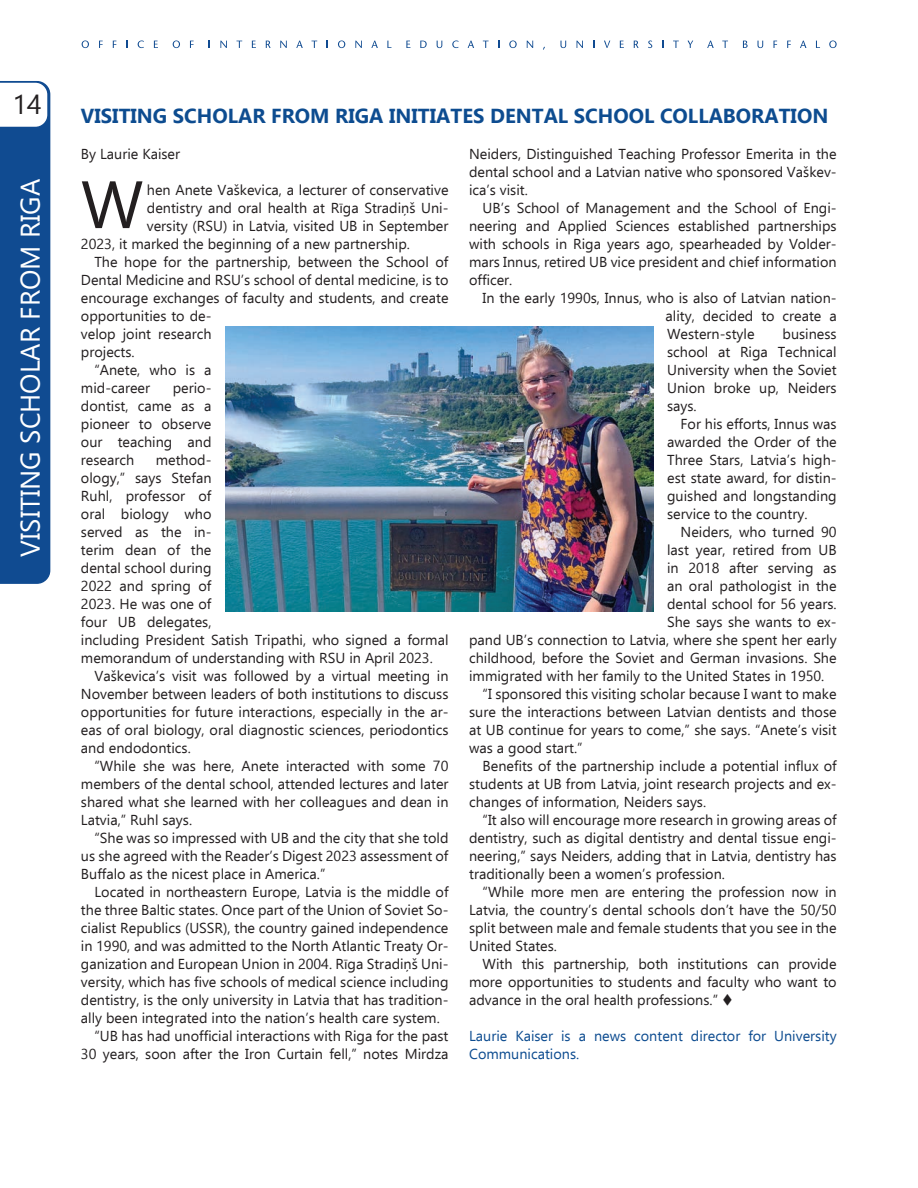
<style>
.page{position:relative;width:918px;height:1188px;background:#fff}
.page>*{position:absolute;margin:0;border:0;box-sizing:border-box;transform-origin:0 0}
.t1{font:66.75px "Ebrima";color:#231f20}
.t2{font:27px "Ebrima";color:#fff}
.t3{font:27px "Ebrima";color:#231f20}
.t4{font:700 20.25px "Ebrima";color:#0d4c90}
.t5{font:14.4px/18px "Ebrima";color:#231f20;text-align:justify}
.t6{font:14.4px/18px "Ebrima";color:#0d4c90}
</style>
<div class="page">
<svg style="left:0;top:81px;width:51px;height:503px;background:#23599a"></svg>
<svg style="left:82px;top:40px;width:7px;height:8px"></svg>
<svg style="left:99px;top:41px;width:4px;height:7px"></svg>
<svg style="left:138px;top:40px;width:6px;height:8px"></svg>
<svg style="left:154px;top:41px;width:4px;height:7px"></svg>
<svg style="left:173px;top:40px;width:7px;height:8px"></svg>
<svg style="left:190px;top:41px;width:4px;height:7px"></svg>
<svg style="left:220px;top:41px;width:7px;height:7px"></svg>
<svg style="left:236px;top:41px;width:6px;height:7px"></svg>
<svg style="left:252px;top:41px;width:4px;height:7px"></svg>
<svg style="left:266px;top:41px;width:5px;height:7px"></svg>
<svg style="left:280px;top:41px;width:7px;height:7px"></svg>
<svg style="left:296px;top:41px;width:7px;height:7px"></svg>
<svg style="left:311px;top:41px;width:6px;height:7px"></svg>
<svg style="left:338px;top:40px;width:7px;height:8px"></svg>
<svg style="left:355px;top:41px;width:7px;height:7px"></svg>
<svg style="left:371px;top:41px;width:7px;height:7px"></svg>
<svg style="left:387px;top:41px;width:4px;height:7px"></svg>
<svg style="left:406px;top:41px;width:4px;height:7px"></svg>
<svg style="left:420px;top:41px;width:7px;height:7px"></svg>
<svg style="left:437px;top:41px;width:5px;height:7px"></svg>
<svg style="left:452px;top:40px;width:7px;height:8px"></svg>
<svg style="left:468px;top:41px;width:6px;height:7px"></svg>
<svg style="left:483px;top:41px;width:6px;height:7px"></svg>
<svg style="left:509px;top:40px;width:8px;height:8px"></svg>
<svg style="left:527px;top:41px;width:6px;height:7px"></svg>
<svg style="left:560px;top:41px;width:6px;height:7px"></svg>
<svg style="left:576px;top:41px;width:7px;height:7px"></svg>
<svg style="left:604px;top:41px;width:6px;height:7px"></svg>
<svg style="left:620px;top:41px;width:4px;height:7px"></svg>
<svg style="left:634px;top:41px;width:5px;height:7px"></svg>
<svg style="left:648px;top:40px;width:4px;height:8px"></svg>
<svg style="left:673px;top:41px;width:6px;height:7px"></svg>
<svg style="left:687px;top:41px;width:6px;height:7px"></svg>
<svg style="left:707px;top:41px;width:7px;height:7px"></svg>
<svg style="left:722px;top:41px;width:6px;height:7px"></svg>
<svg style="left:743px;top:41px;width:5px;height:7px"></svg>
<svg style="left:757px;top:41px;width:6px;height:7px"></svg>
<svg style="left:773px;top:41px;width:4px;height:7px"></svg>
<svg style="left:787px;top:41px;width:4px;height:7px"></svg>
<svg style="left:800px;top:41px;width:6px;height:7px"></svg>
<svg style="left:829px;top:40px;width:8px;height:8px"></svg>
<img style="left:225px;top:326px;width:429px;height:285px">
<h2 class="t3" style="left:13px;top:84px;width:31px">14</h2>
<h2 class="t2" style="left:10px;top:557px;width:379px;rotate:-90deg">VISITING SCHOLAR FROM RIGA</h2>
<h3 class="t4" style="left:81px;top:100px;width:749px">VISITING SCHOLAR FROM RIGA INITIATES DENTAL SCHOOL COLLABORATION</h3>
<p class="t5" style="left:81px;top:145px;width:101px">By Laurie Kaiser</p>
<p class="t5" style="left:147px;top:181px;width:303px">hen Anete Vaškevica, a lecturer of conservative</p>
<p class="t5" style="left:147px;top:199px;width:303px">dentistry and oral health at Rīga Stradiņš Uni-</p>
<p class="t5" style="left:147px;top:217px;width:303px">versity (RSU) in Latvia, visited UB in September</p>
<p class="t5" style="left:81px;top:235px;width:331px">2023, it marked the beginning of a new partnership.</p>
<p class="t5" style="left:94px;top:253px;width:356px">The hope for the partnership, between the School of</p>
<p class="t5" style="left:81px;top:271px;width:369px">Dental Medicine and RSU’s school of dental medicine, is to</p>
<p class="t5" style="left:81px;top:289px;width:369px">encourage exchanges of faculty and students, and create</p>
<p class="t5" style="left:81px;top:307px;width:132px">opportunities to de-</p>
<p class="t5" style="left:81px;top:325px;width:132px">velop joint research</p>
<p class="t5" style="left:81px;top:343px;width:55px">projects.</p>
<p class="t5" style="left:94px;top:361px;width:119px">“Anete, who is a</p>
<p class="t5" style="left:81px;top:379px;width:71px">mid-career</p>
<p class="t5" style="left:469px;top:145px;width:369px">Neiders, Distinguished Teaching Professor Emerita in the dental school and a Latvian native who sponsored Vaškev&shy;ica’s visit.</p>
<p class="t5" style="left:469px;top:199px;width:369px;text-indent:13px">UB’s School of Management and the School of Engi&shy;neering and Applied Sciences established partnerships with schools in Riga years ago, spearheaded by Volder&shy;mars Innus, retired UB vice president and chief information officer.</p>
<p class="t5" style="left:666px;top:289px;width:173px;text-indent:-183px">In the early 1990s, Innus, who is also of Latvian nation&shy;ality, decided to create a Western-style</p>
<h1 class="t1" style="left:81px;top:155px;width:64px">W</h1>
<p class="t5" style="left:667px;top:325px;width:171px;text-indent:115px">business school at Riga Technical University when the Soviet Union broke up, Neiders says.</p>
<p class="t5" style="left:667px;top:415px;width:171px;text-indent:13px">For his efforts, Innus was awarded the Order of the Three Stars, Latvia’s high&shy;est state award, for distin&shy;guished and longstanding service to the country.</p>
<p class="t5" style="left:681px;top:523px;width:158px">Neiders, who turned 90</p>
<p class="t5" style="left:667px;top:541px;width:171px">last year, retired from UB</p>
<p class="t5" style="left:667px;top:559px;width:171px">in 2018 after serving as</p>
<p class="t5" style="left:667px;top:577px;width:171px">an oral pathologist in the</p>
<p class="t5" style="left:667px;top:595px;width:171px">dental school for 56 years.</p>
<p class="t5" style="left:667px;top:613px;width:171px">She says she wants to ex-</p>
<p class="t5" style="left:469px;top:631px;width:369px">pand UB’s connection to Latvia, where she spent her early</p>
<p class="t5" style="left:469px;top:649px;width:369px">childhood, before the Soviet and German invasions. She</p>
<p class="t5" style="left:469px;top:667px;width:357px">immigrated with her family to the United States in 1950.</p>
<p class="t5" style="left:483px;top:685px;width:356px">“I sponsored this visiting scholar because I want to make</p>
<p class="t5" style="left:469px;top:703px;width:369px">sure the interactions between Latvian dentists and those</p>
<p class="t5" style="left:469px;top:721px;width:369px">at UB continue for years to come,” she says. “Anete’s visit</p>
<p class="t5" style="left:469px;top:739px;width:115px">was a good start.”</p>
<p class="t5" style="left:483px;top:757px;width:356px">Benefits of the partnership include a potential influx of</p>
<p class="t5" style="left:469px;top:775px;width:369px">students at UB from Latvia, joint research projects and ex-</p>
<p class="t5" style="left:469px;top:793px;width:239px">changes of information, Neiders says.</p>
<p class="t5" style="left:483px;top:811px;width:356px">“It also will encourage more research in growing areas of</p>
<p class="t5" style="left:469px;top:829px;width:369px">dentistry, such as digital dentistry and dental tissue engi-</p>
<p class="t5" style="left:469px;top:847px;width:369px">neering,” says Neiders, adding that in Latvia, dentistry has</p>
<p class="t5" style="left:469px;top:865px;width:257px">traditionally been a women’s profession.</p>
<p class="t5" style="left:483px;top:883px;width:356px">“While more men are entering the profession now in</p>
<p class="t5" style="left:469px;top:901px;width:369px">Latvia, the country’s dental schools don’t have the 50/50</p>
<p class="t5" style="left:469px;top:919px;width:369px">split between male and female students that you see in the</p>
<p class="t5" style="left:469px;top:937px;width:89px">United States.</p>
<p class="t5" style="left:483px;top:955px;width:356px">With this partnership, both institutions can provide</p>
<p class="t5" style="left:469px;top:973px;width:369px">more opportunities to students and faculty who want to</p>
<p class="t5" style="left:469px;top:991px;width:265px">advance in the oral health professions.” ▼</p>
<p class="t6" style="left:469px;top:1027px;width:369px">Laurie Kaiser is a news content director for University<br>Communications.</p>
<p class="t5" style="left:81px;top:379px;width:132px;text-indent:92px">perio&shy;dontist, came as a pioneer to observe our teaching and research</p>
<p class="t5" style="left:81px;top:451px;width:369px;text-align:left;text-indent:75px">method-<br>ology,” says Stefan<br>Ruhl, professor of<br>oral biology who<br>served as the in-<br>terim dean of the<br>dental school during<br>2022 and spring of<br>2023. He was one of<br>four UB delegates,<br>including President Satish Tripathi, who signed a formal memorandum of understanding with RSU in April 2023.</p>
<p class="t5" style="left:81px;top:667px;width:369px;text-indent:13px">Vaškevica’s visit was followed by a virtual meeting in November between leaders of both institutions to discuss opportunities for future interactions, especially in the ar&shy;eas of oral biology, oral diagnostic sciences, periodontics and endodontics.</p>
<p class="t5" style="left:81px;top:757px;width:369px;text-indent:13px">“While she was here, Anete interacted with some 70 members of the dental school, attended lectures and later shared what she learned with her colleagues and dean in Latvia,” Ruhl says.</p>
<p class="t5" style="left:81px;top:829px;width:369px;text-indent:13px">“She was so impressed with UB and the city that she told us she agreed with the Reader’s Digest 2023 assessment of Buffalo as the nicest place in America.”</p>
<p class="t5" style="left:94px;top:883px;width:356px">Located in northeastern Europe, Latvia is the middle of</p>
<p class="t5" style="left:81px;top:901px;width:369px">the three Baltic states. Once part of the Union of Soviet So-</p>
<p class="t5" style="left:81px;top:919px;width:369px">cialist Republics (USSR), the country gained independence</p>
<p class="t5" style="left:81px;top:937px;width:369px">in 1990, and was admitted to the North Atlantic Treaty Or-</p>
<p class="t5" style="left:81px;top:955px;width:369px">ganization and European Union in 2004. Rīga Stradiņš Uni-</p>
<p class="t5" style="left:81px;top:973px;width:369px">versity, which has five schools of medical science including</p>
<p class="t5" style="left:81px;top:991px;width:369px">dentistry, is the only university in Latvia that has tradition-</p>
<p class="t5" style="left:81px;top:1009px;width:360px">ally been integrated into the nation’s health care system.</p>
<p class="t5" style="left:94px;top:1027px;width:356px">“UB has had unofficial interactions with Riga for the past</p>
<p class="t5" style="left:81px;top:1045px;width:369px">30 years, soon after the Iron Curtain fell,” notes Mirdza</p>
</div>
